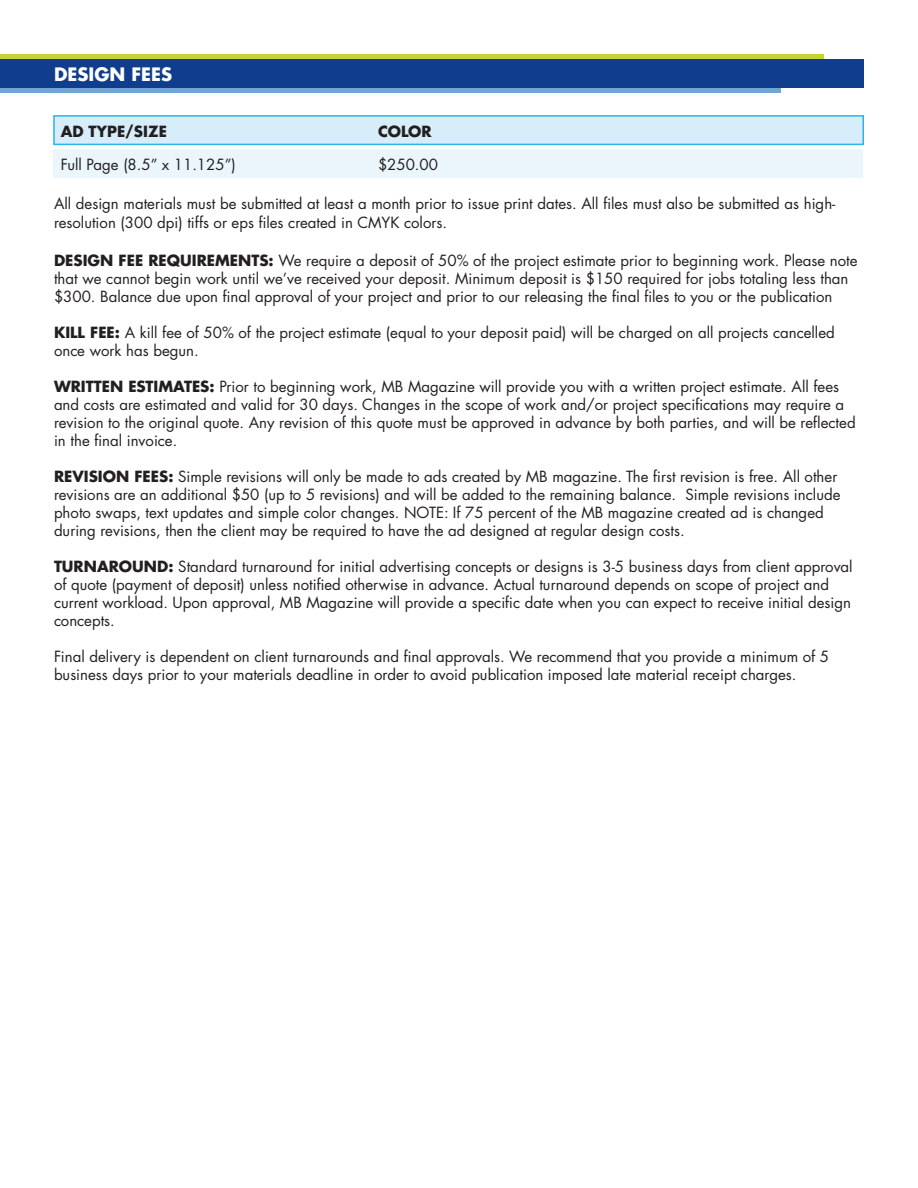
<style>
.page{position:relative;width:918px;height:1188px;background:#fff}
.page>*{position:absolute;margin:0;border:0;box-sizing:border-box;transform-origin:0 0}
.t1{font:700 18px "Futura LT Pro";color:#fff}
.t2{font:15px/18px "Futura LT Pro";color:#231f20}
.t3{font:700 15px "Futura LT Pro";color:#231f20}
.s1{font-weight:700}
</style>
<div class="page">
<div style="left:53px;top:115px;width:811px;height:30px;background:#d7edf9;border:2px solid #26b6ea"></div>
<div style="left:53px;top:149px;width:809px;height:29px;background:#eaf6fc"></div>
<div style="left:0;top:76px;width:781px;height:17px;background:#73a4d6"></div>
<div style="left:0;top:54px;width:823px;height:23px;background:#c3d537"></div>
<div style="left:0;top:59px;width:864px;height:29px;background:#103d8c"></div>
<p class="t1" style="left:54px;top:61px;width:120px">DESIGN FEES</p>
<p class="t3" style="left:61px;top:119px;width:108px">AD TYPE/SIZE</p>
<p class="t3" style="left:378px;top:119px;width:55px">COLOR</p>
<p class="t2" style="left:61px;top:155px;width:177px">Full Page (8.5” x 11.125”)</p>
<p class="t2" style="left:378px;top:155px;width:62px">$250.00</p>
<p class="t2" style="left:54px;top:193px;width:783px;line-height:19.5px">All design materials must be submitted at least a month prior to issue print dates. All files must also be submitted as high&shy;resolution (300 dpi) tiffs or eps files created in CMYK colors.</p>
<p class="t2" style="left:54px;top:251px;width:805px"><span class="s1">DESIGN FEE REQUIREMENTS:</span> We require a deposit of 50% of the project estimate prior to beginning work. Please note that we cannot begin work until we’ve received your deposit. Minimum deposit is $150 required for jobs totaling less than $300. Balance due upon final approval of your project and prior to our releasing the final files to you or the publication</p>
<p class="t2" style="left:54px;top:323px;width:782px"><span class="s1">KILL FEE:</span> A kill fee of 50% of the project estimate (equal to your deposit paid) will be charged on all projects cancelled once work has begun.</p>
<p class="t2" style="left:54px;top:377px;width:803px"><span class="s1">WRITTEN ESTIMATES:</span> Prior to beginning work, MB Magazine will provide you with a written project estimate. All fees and costs are estimated and valid for 30 days. Changes in the scope of work and/or project specifications may require a revision to the original quote. Any revision of this quote must be approved in advance by both parties, and will be reflected in the final invoice.</p>
<p class="t2" style="left:54px;top:467px;width:788px"><span class="s1">REVISION FEES:</span> Simple revisions will only be made to ads created by MB magazine. The first revision is free. All other revisions are an additional $50 (up to 5 revisions) and will be added to the remaining balance. Simple revisions include photo swaps, text updates and simple color changes. NOTE: If 75 percent of the MB magazine created ad is changed during revisions, then the client may be required to have the ad designed at regular design costs.</p>
<p class="t2" style="left:54px;top:557px;width:800px"><span class="s1">TURNAROUND:</span> Standard turnaround for initial advertising concepts or designs is 3-5 business days from client approval of quote (payment of deposit) unless notified otherwise in advance. Actual turnaround depends on scope of project and current workload. Upon approval, MB Magazine will provide a specific date when you can expect to receive initial design concepts.</p>
<p class="t2" style="left:54px;top:647px;width:777px">Final delivery is dependent on client turnarounds and final approvals. We recommend that you provide a minimum of 5 business days prior to your materials deadline in order to avoid publication imposed late material receipt charges.</p>
</div>
